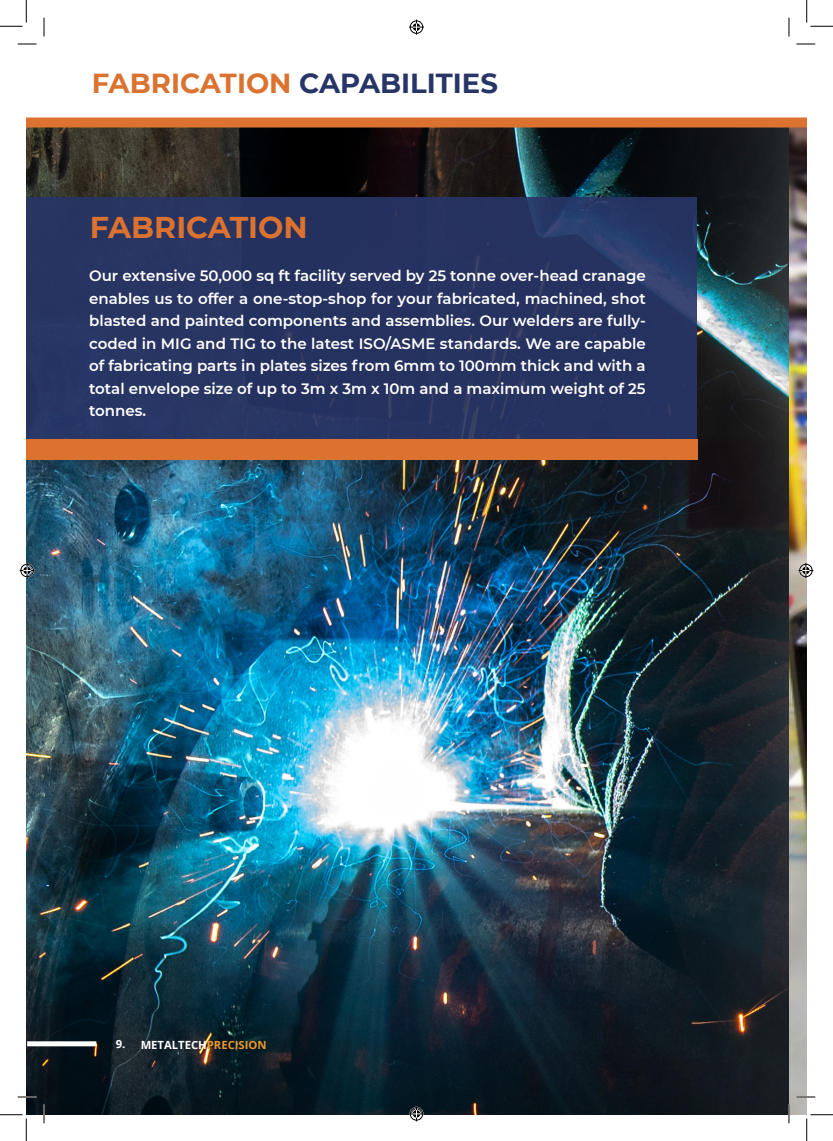
<style>
.page{position:relative;width:833px;height:1141px;background:#fff}
.page>*{position:absolute;margin:0;border:0;box-sizing:border-box;transform-origin:0 0}
.Title_01{font:700 30px "Montserrat";color:#db722f}
.Title_01-2{font:700 27.5px "Montserrat";color:#283567}
.Intro_text{font:600 15px/22.5px "Montserrat";color:#fff;text-align:justify}
.Text_03_Left{font:700 11.25px "Open Sans";color:#fff}
.s1{color:#db722f}
.s2{color:#ef962a}
</style>
<div class="page">
<img style="left:26px;top:127px;width:780px;height:987px">
<div style="left:27px;top:1041px;width:69px;height:5px;background:#fff"></div>
<div style="left:26px;top:197px;width:670px;height:242px;background:#263260"></div>
<svg style="left:26px;top:26px;width:780px;height:101px"></svg>
<div style="left:26px;top:439px;width:671px;height:20px;background:#db722f"></div>
<svg style="left:18px;top:43px;width:18px;height:2px"></svg>
<svg style="left:796px;top:43px;width:18px;height:2px"></svg>
<svg style="left:18px;top:1096px;width:18px;height:1px"></svg>
<svg style="left:796px;top:1096px;width:18px;height:1px"></svg>
<svg style="left:43px;top:18px;width:2px;height:18px"></svg>
<svg style="left:43px;top:1104px;width:2px;height:19px"></svg>
<svg style="left:787px;top:18px;width:2px;height:18px"></svg>
<svg style="left:787px;top:1104px;width:2px;height:19px"></svg>
<svg style="left:0;top:0;width:27px;height:27px"></svg>
<svg style="left:0;top:1114px;width:27px;height:26px"></svg>
<svg style="left:806px;top:0;width:26px;height:27px"></svg>
<svg style="left:806px;top:1114px;width:26px;height:26px"></svg>
<svg style="left:409px;top:20px;width:15px;height:15px"></svg>
<svg style="left:409px;top:1106px;width:15px;height:15px"></svg>
<svg style="left:20px;top:563px;width:15px;height:15px"></svg>
<svg style="left:797px;top:563px;width:15px;height:15px"></svg>
<p class="Title_01-2" style="left:92px;top:64px;width:407px"><span class="s1">FABRICATION</span> CAPABILITIES</p>
<p class="Title_01" style="left:90px;top:206px;width:219px">FABRICATION</p>
<p class="Intro_text" style="left:89px;top:264px;width:558px">Our extensive 50,000 sq ft facility served by 25 tonne over-head cranage enables us to offer a one-stop-shop for your fabricated, machined, shot blasted and painted components and assemblies. Our welders are fully&shy;coded in MIG and TIG to the latest ISO/ASME standards. We are capable of fabricating parts in plates sizes from 6mm to 100mm thick and with a total envelope size of up to 3m x 3m x 10m and a maximum weight of 25 tonnes.</p>
<p class="Text_03_Left" style="left:116px;top:1035px;width:11px">9.</p>
<p class="Text_03_Left" style="left:141px;top:1036px;width:127px">METALTECH<span class="s2">PRECISION</span></p>
</div>
